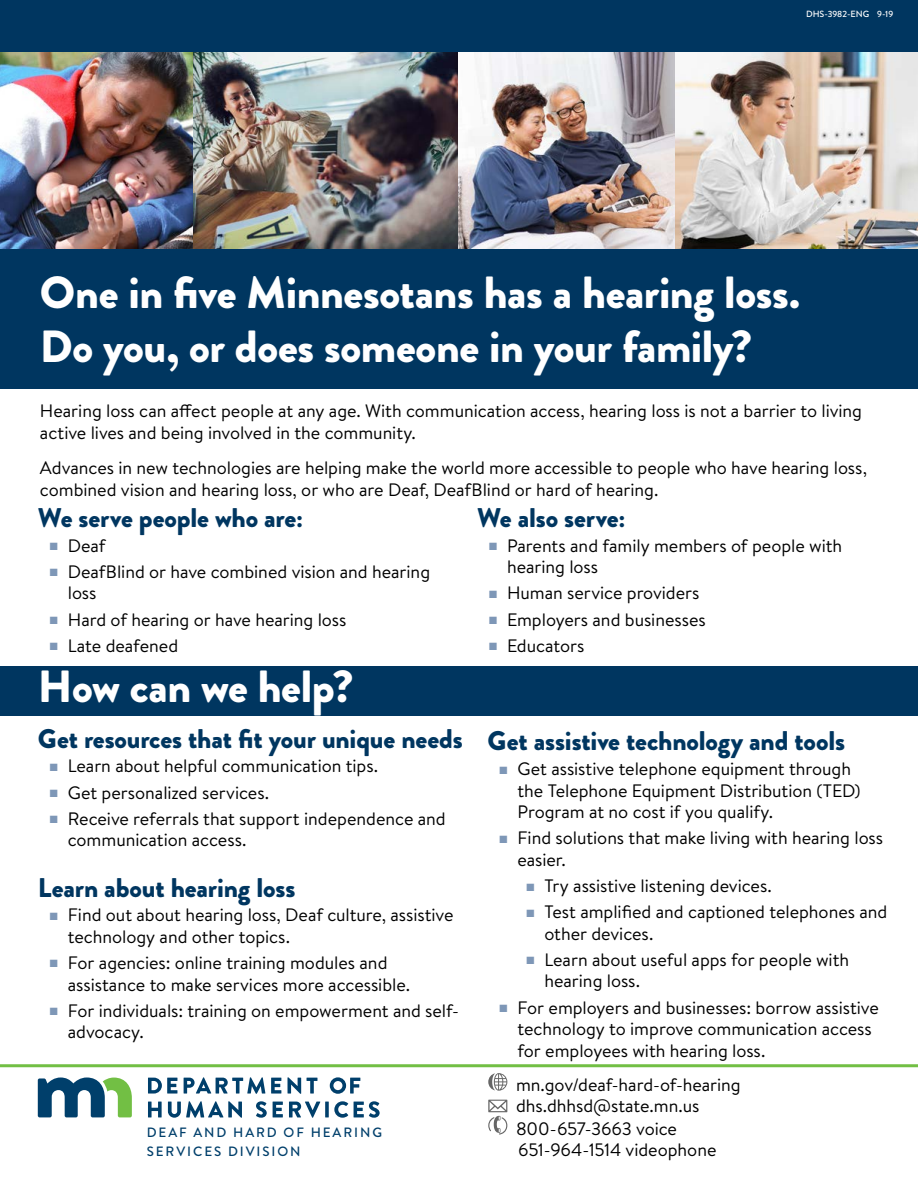
<style>
.page{position:relative;width:918px;height:1188px;background:#fff}
.page>*{position:absolute;margin:0;border:0;box-sizing:border-box;transform-origin:0 0}
.t1{font:900 45px/54px "Brandon Grotesque";letter-spacing:-.01em;color:#fff}
.t2{font:900 27px "Brandon Grotesque";letter-spacing:-.005em;color:#003660}
.t3{font:18px/21.6px "Brandon Text";letter-spacing:-.005em;color:#000}
.t4{font:500 13.5px/19.5px "Brandon Grotesque";letter-spacing:.14em;color:#003f6b}
.t5{font:500 9px "Brandon Grotesque";color:#fff}
.s1{color:#7e97b7}
</style>
<div class="page">
<div style="left:0;top:666px;width:918px;height:49px;background:#003660"></div>
<div style="left:0;top:0;width:918px;height:389px;background:#003660"></div>
<img style="left:0;top:52px;width:918px;height:196px">
<svg style="left:103px;top:112px;width:25px;height:14px"></svg>
<svg style="left:134px;top:112px;width:84px;height:14px"></svg>
<svg style="left:224px;top:112px;width:26px;height:14px"></svg>
<svg style="left:260px;top:112px;width:27px;height:14px"></svg>
<svg style="left:94px;top:133px;width:12px;height:14px"></svg>
<svg style="left:112px;top:133px;width:64px;height:14px"></svg>
<svg style="left:188px;top:133px;width:23px;height:14px"></svg>
<svg style="left:217px;top:133px;width:27px;height:14px"></svg>
<hr style="left:248px;top:133px;width:3px;height:14px;background:#003f6b">
<svg style="left:256px;top:133px;width:39px;height:14px"></svg>
<img style="left:134px;top:52px;width:122px;height:46px">
<svg style="left:38px;top:1078px;width:94px;height:39px"></svg>
<svg style="left:148px;top:1078px;width:29px;height:16px"></svg>
<svg style="left:184px;top:1077px;width:81px;height:17px"></svg>
<svg style="left:271px;top:1078px;width:10px;height:16px"></svg>
<svg style="left:288px;top:1077px;width:13px;height:17px"></svg>
<svg style="left:307px;top:1078px;width:10px;height:16px"></svg>
<svg style="left:330px;top:1077px;width:30px;height:17px"></svg>
<svg style="left:148px;top:1102px;width:14px;height:15px"></svg>
<svg style="left:168px;top:1101px;width:74px;height:17px"></svg>
<svg style="left:256px;top:1101px;width:11px;height:17px"></svg>
<svg style="left:273px;top:1102px;width:10px;height:15px"></svg>
<svg style="left:289px;top:1102px;width:31px;height:16px"></svg>
<svg style="left:325px;top:1102px;width:4px;height:15px"></svg>
<svg style="left:334px;top:1101px;width:14px;height:17px"></svg>
<svg style="left:354px;top:1101px;width:26px;height:17px"></svg>
<svg style="left:488px;top:1073px;width:19px;height:18px"></svg>
<svg style="left:488px;top:1100px;width:19px;height:35px"></svg>
<hr style="left:0;top:1064px;width:918px;height:3px;background:#72bf44">
<p class="t5" style="left:806px;top:8px;width:89px">DHS-3982-ENG 9-19</p>
<h1 class="t1" style="left:40px;top:266px;width:762px">One in five Minnesotans has a hearing loss.<br>Do you, or does someone in your family?</h1>
<p class="t3" style="left:40px;top:400px;width:824px">Hearing loss can affect people at any age. With communication access, hearing loss is not a barrier to living active lives and being involved in the community.</p>
<p class="t3" style="left:40px;top:456px;width:829px">Advances in new technologies are helping make the world more accessible to people who have hearing loss, combined vision and hearing loss, or who are Deaf, DeafBlind or hard of hearing.</p>
<h2 class="t2" style="left:38px;top:499px;width:267px">We serve people who are:</h2>
<p class="t3" style="left:50px;top:534px;width:57px"><span class="s1">■</span> Deaf</p>
<p class="t3" style="left:68px;top:560px;width:364px;text-indent:-18px"><span class="s1">■</span> DeafBlind or have combined vision and hearing loss</p>
<p class="t3" style="left:50px;top:608px;width:298px"><span class="s1">■</span> Hard of hearing or have hearing loss</p>
<p class="t3" style="left:50px;top:634px;width:130px"><span class="s1">■</span> Late deafened</p>
<h2 class="t2" style="left:477px;top:499px;width:150px">We also serve:</h2>
<p class="t3" style="left:507px;top:534px;width:337px;text-indent:-18px"><span class="s1">■</span> Parents and family members of people with hearing loss</p>
<p class="t3" style="left:489px;top:582px;width:212px"><span class="s1">■</span> Human service providers</p>
<p class="t3" style="left:489px;top:608px;width:218px"><span class="s1">■</span> Employers and businesses</p>
<p class="t3" style="left:489px;top:634px;width:97px"><span class="s1">■</span> Educators</p>
<h1 class="t1" style="left:38px;top:660px;width:317px">How can we help?</h1>
<h2 class="t2" style="left:38px;top:719px;width:427px">Get resources that fit your unique needs</h2>
<p class="t3" style="left:50px;top:755px;width:330px"><span class="s1">■</span> Learn about helpful communication tips.</p>
<p class="t3" style="left:50px;top:781px;width:221px"><span class="s1">■</span> Get personalized services.</p>
<p class="t3" style="left:68px;top:807px;width:379px;text-indent:-18px"><span class="s1">■</span> Receive referrals that support independence and communication access.</p>
<h2 class="t2" style="left:38px;top:868px;width:259px">Learn about hearing loss</h2>
<p class="t3" style="left:68px;top:904px;width:387px;text-indent:-18px"><span class="s1">■</span> Find out about hearing loss, Deaf culture, assistive technology and other topics.</p>
<p class="t3" style="left:68px;top:951px;width:344px;text-indent:-18px"><span class="s1">■</span> For agencies: online training modules and assistance to make services more accessible.</p>
<p class="t3" style="left:68px;top:999px;width:393px;text-indent:-18px"><span class="s1">■</span> For individuals: training on empowerment and self&shy;advocacy.</p>
<p class="t4" style="left:147px;top:1123px;width:237px">DEAF AND HARD OF HEARING<br>SERVICES DIVISION</p>
<h2 class="t2" style="left:488px;top:722px;width:359px">Get assistive technology and tools</h2>
<p class="t3" style="left:518px;top:757px;width:345px;text-indent:-18px"><span class="s1">■</span> Get assistive telephone equipment through the Telephone Equipment Distribution (TED)<br>Program at no cost if you qualify.</p>
<p class="t3" style="left:518px;top:827px;width:367px;text-indent:-18px"><span class="s1">■</span> Find solutions that make living with hearing loss easier.</p>
<p class="t3" style="left:526px;top:874px;width:247px"><span class="s1">■</span> Try assistive listening devices.</p>
<p class="t3" style="left:544px;top:900px;width:344px;text-indent:-18px"><span class="s1">■</span> Test amplified and captioned telephones and other devices.</p>
<p class="t3" style="left:544px;top:948px;width:306px;text-indent:-18px"><span class="s1">■</span> Learn about useful apps for people with hearing loss.</p>
<p class="t3" style="left:518px;top:996px;width:363px;text-indent:-18px"><span class="s1">■</span> For employers and businesses: borrow assistive technology to improve communication access for employees with hearing loss.</p>
<p class="t3" style="left:516px;top:1073px;width:226px">mn.gov/deaf-hard-of-hearing dhs.dhhsd@state.mn.us<br>800-657-3663 voice<br>651-964-1514 videophone</p>
</div>
